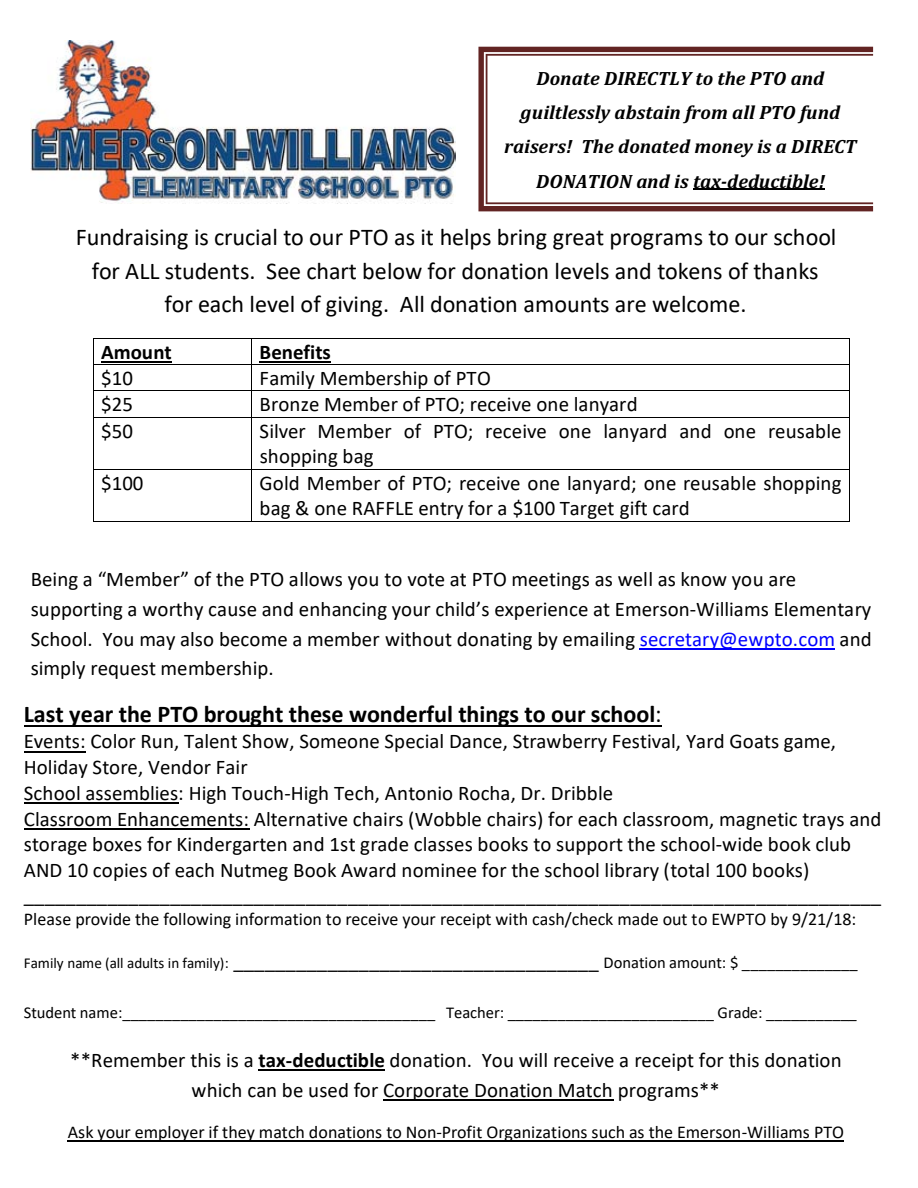
<style>
.page{position:relative;width:918px;height:1188px;background:#fff}
.page>*{position:absolute;margin:0;border:0;box-sizing:border-box;transform-origin:0 0}
.t1{font:24.15px/33.6px "Calibri";letter-spacing:-.005em;color:#000;text-align:center}
.t2{font:700 24.15px "Calibri";color:#000}
.t3{font:20.85px/25.7px "Calibri";letter-spacing:.005em;color:#000}
.t4{font:700 20.85px "Calibri";letter-spacing:-.005em;color:#000}
.t5{font:italic 700 19.5px/34.2px "Cambria";letter-spacing:.005em;color:#000;text-align:center}
.t6{font:18px "Calibri";color:#000}
.t7{font:16.5px "Calibri";letter-spacing:-.005em;color:#000}
.s1{color:#00f}
.s2{font-weight:400}
.s3{font-size:15.15px}
.s4{font-size:16.5px}
.s5{font-weight:700}
</style>
<div class="page">
<hr style="left:101px;top:361px;width:71px;height:2px;background:#000">
<hr style="left:260px;top:361px;width:71px;height:2px;background:#000">
<hr style="left:94px;top:338px;width:157px;height:1px;background:#000">
<hr style="left:252px;top:338px;width:597px;height:1px;background:#000">
<hr style="left:94px;top:364px;width:157px;height:1px;background:#000">
<hr style="left:252px;top:364px;width:597px;height:1px;background:#000">
<hr style="left:94px;top:391px;width:157px;height:1px;background:#000">
<hr style="left:252px;top:391px;width:597px;height:1px;background:#000">
<svg style="left:93px;top:338px;width:1px;height:80px"></svg>
<hr style="left:94px;top:417px;width:157px;height:1px;background:#000">
<svg style="left:251px;top:338px;width:1px;height:80px"></svg>
<hr style="left:252px;top:417px;width:597px;height:1px;background:#000">
<svg style="left:849px;top:338px;width:1px;height:80px"></svg>
<hr style="left:93px;top:418px;width:1px;height:51px;background:#000">
<hr style="left:251px;top:418px;width:1px;height:51px;background:#000">
<hr style="left:849px;top:418px;width:1px;height:51px;background:#000">
<hr style="left:94px;top:469px;width:157px;height:1px;background:#000">
<hr style="left:252px;top:469px;width:597px;height:1px;background:#000">
<hr style="left:93px;top:470px;width:1px;height:51px;background:#000">
<hr style="left:94px;top:521px;width:157px;height:1px;background:#000">
<hr style="left:251px;top:470px;width:1px;height:51px;background:#000">
<hr style="left:252px;top:521px;width:597px;height:1px;background:#000">
<hr style="left:849px;top:470px;width:1px;height:51px;background:#000">
<hr style="left:640px;top:648px;width:195px;height:1px;background:#00f">
<hr style="left:24px;top:725px;width:638px;height:2px;background:#000">
<hr style="left:24px;top:751px;width:62px;height:1px;background:#000">
<hr style="left:24px;top:802px;width:154px;height:2px;background:#000">
<hr style="left:24px;top:828px;width:225px;height:1px;background:#000">
<hr style="left:259px;top:1070px;width:126px;height:1px;background:#000">
<hr style="left:383px;top:1099px;width:230px;height:2px;background:#000">
<hr style="left:68px;top:1141px;width:776px;height:1px;background:#000">
<img style="left:31px;top:40px;width:425px;height:163px">
<svg style="left:478px;top:47px;width:395px;height:164px"></svg>
<hr style="left:693px;top:189px;width:132px;height:1px;background:#000">
<p class="t5" style="left:504px;top:61px;width:354px">Donate DIRECTLY to the PTO and guiltlessly abstain from all PTO fund raisers! The donated money is a DIRECT DONATION and is tax-deductible!</p>
<p class="t1" style="left:76px;top:219px;width:762px">Fundraising is crucial to our PTO as it helps bring great programs to our school for ALL students. See chart below for donation levels and tokens of thanks for each level of giving. All donation amounts are welcome.</p>
<p class="t4" style="left:101px;top:337px;width:72px">Amount</p>
<p class="t4" style="left:260px;top:337px;width:73px">Benefits</p>
<p class="t3" style="left:101px;top:365px;width:33px">$10</p>
<p class="t3" style="left:260px;top:365px;width:233px">Family Membership of PTO</p>
<p class="t3" style="left:101px;top:391px;width:33px">$25</p>
<p class="t3" style="left:260px;top:391px;width:380px">Bronze Member of PTO; receive one lanyard</p>
<p class="t3" style="left:101px;top:418px;width:33px">$50</p>
<p class="t3" style="left:260px;top:418px;width:583px">Silver Member of PTO; receive one lanyard and one reusable shopping bag</p>
<p class="t3" style="left:101px;top:469px;width:44px">$100</p>
<p class="t3" style="left:260px;top:469px;width:584px">Gold Member of PTO; receive one lanyard; one reusable shopping bag &amp; one RAFFLE entry for a $100 Target gift card</p>
<p class="t3" style="left:31px;top:564px;width:843px;line-height:29.5px">Being a “Member” of the PTO allows you to vote at PTO meetings as well as know you are supporting a worthy cause and enhancing your child’s experience at Emerson-Williams Elementary School. You may also become a member without donating by emailing <span class="s1">secretary@ewpto.com</span> and simply request membership.</p>
<p class="t2" style="left:24px;top:697px;width:639px">Last year the PTO brought these wonderful things to our school<span class="s2">:</span></p>
<p class="t3" style="left:24px;top:728px;width:859px">Events: Color Run, Talent Show, Someone Special Dance, Strawberry Festival, Yard Goats game, Holiday Store, Vendor Fair<br>School assemblies: High Touch-High Tech, Antonio Rocha, Dr. Dribble<br>Classroom Enhancements: Alternative chairs (Wobble chairs) for each classroom, magnetic trays and storage boxes for Kindergarten and 1st grade classes books to support the school-wide book club AND 10 copies of each Nutmeg Book Award nominee for the school library (total 100 books) __________________________________________________________________________________</p>
<p class="t6" style="left:24px;top:907px;width:834px">Please provide the following information to receive your receipt with cash/check made out to EWPTO by 9/21/18:</p>
<p class="t3" style="left:24px;top:948px;width:835px"><span class="s3">Family name (all adults in family):</span> ___________________________________ <span class="s4">Donation amount: $ ______________</span></p>
<p class="t7" style="left:24px;top:1001px;width:835px">Student name:______________________________________ Teacher: _________________________ Grade: ___________</p>
<p class="t3" style="left:70px;top:1045px;width:773px;line-height:29.5px;text-align:center">**Remember this is a <span class="s5">tax-deductible</span> donation. You will receive a receipt for this donation which can be used for Corporate Donation Match programs**</p>
<p class="t6" style="left:68px;top:1120px;width:778px">Ask your employer if they match donations to Non-Profit Organizations such as the Emerson-Williams PTO</p>
</div>
